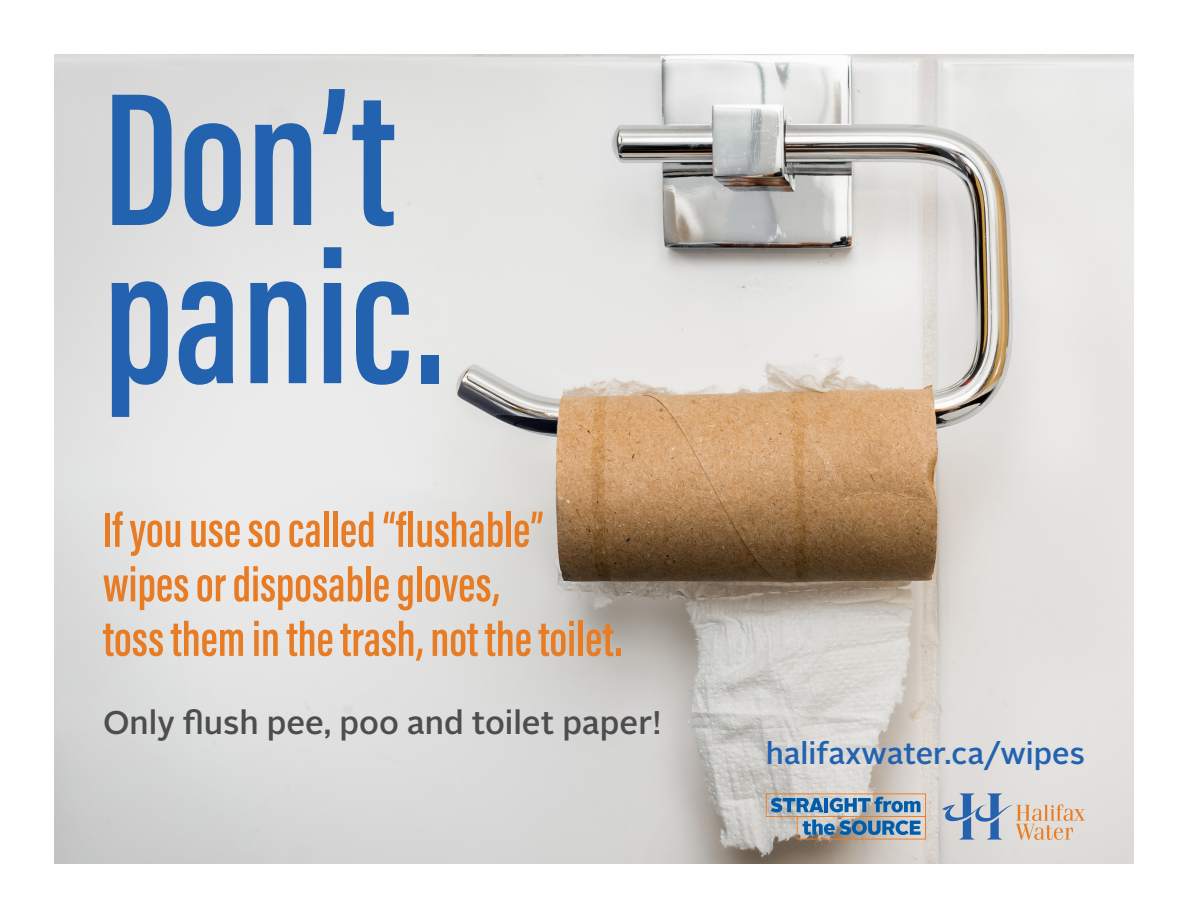
<style>
.page{position:relative;width:1188px;height:918px;background:#fff}
.page>*{position:absolute;margin:0;border:0;box-sizing:border-box;transform-origin:0 0}
.t1{font:600 195px/158.2px "Acumin Pro Extra Cond";color:#2362af}
.t2{font:600 50.4px/54.6px "Acumin Pro Extra Cond";color:#e87c24}
.t3{font:500 32.7px "Alright Sans";color:#4d4c4f}
.t4{font:500 30.45px "Alright Sans";color:#2362af}
</style>
<div class="page">
<img style="left:54px;top:54px;width:1080px;height:810px">
<svg style="left:766px;top:793px;width:160px;height:47px;background:#90a1ad"></svg>
<svg style="left:939px;top:793px;width:146px;height:47px;background:#c4c2c3"></svg>
<p class="t1" style="left:103px;top:79px;width:343px">Don’t panic.</p>
<p class="t2" style="left:103px;top:502px;width:521px">If you use so called “flushable” wipes or disposable gloves,<br>toss them in the trash, not the toilet.</p>
<p class="t3" style="left:103px;top:700px;width:560px">Only flush pee, poo and toilet paper!</p>
<p class="t4" style="left:766px;top:732px;width:321px">halifaxwater.ca/wipes</p>
</div>
